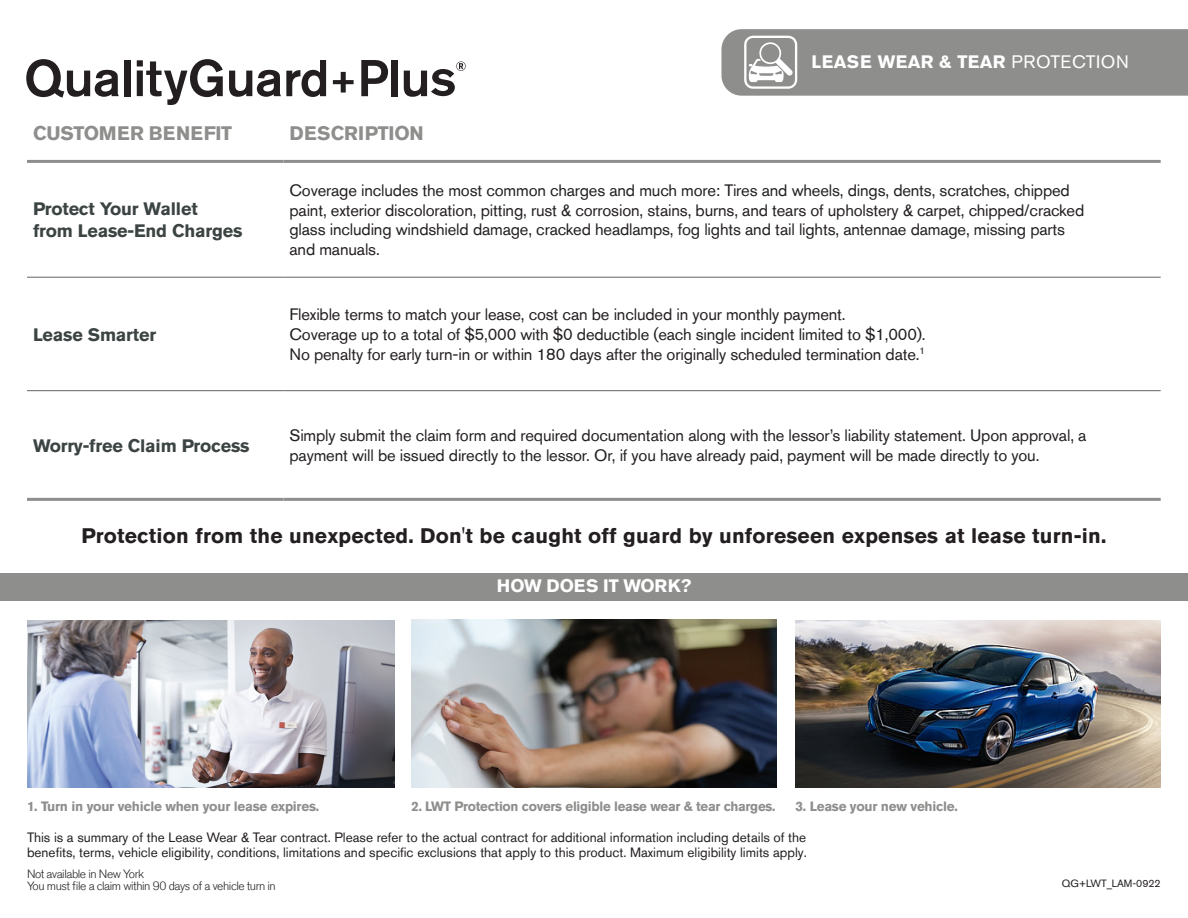
<style>
.page{position:relative;width:1188px;height:918px;background:#fff}
.page>*{position:absolute;margin:0;border:0;box-sizing:border-box;transform-origin:0 0}
.t1{font:700 21px "Nissan AG";letter-spacing:.01em;color:#231f20}
.t2{font:700 19.5px "Nissan AG";color:#8e8e8d}
.Benefit_Title{font:700 18px "Nissan AG";letter-spacing:-.01em;color:#3c4343}
.white_subhead{font:700 18px "Nissan AG";letter-spacing:.02em;color:#fff}
.white_subhead-2{font:700 18px "Nissan AG";letter-spacing:-.01em;color:#fff}
.body{font:16.5px "Nissan AG";letter-spacing:-.01em;color:#231f20}
.sub_info{font:13.5px "Nissan AG";color:#231f20}
.sub_info-2{font:700 13.5px "Nissan AG";letter-spacing:-.02em;color:#8e8e8d}
.Benefit_Title-2{font:300 12px "Nissan AG";letter-spacing:-.035em;color:#231f20}
.body-2{font:10.5px "Nissan AG";letter-spacing:-.01em;color:#231f20}
.s1{font-weight:400}
</style>
<div class="page">
<img style="left:796px;top:620px;width:365px;height:168px">
<img style="left:27px;top:620px;width:367px;height:168px">
<img style="left:412px;top:620px;width:364px;height:168px">
<svg style="left:721px;top:29px;width:467px;height:67px;background:#939392"></svg>
<svg style="left:26px;top:59px;width:93px;height:39px"></svg>
<div style="left:124px;top:60px;width:6px;height:36px;background:#231f20"></div>
<svg style="left:229px;top:60px;width:97px;height:37px"></svg>
<svg style="left:333px;top:72px;width:21px;height:21px"></svg>
<svg style="left:361px;top:60px;width:27px;height:36px"></svg>
<div style="left:392px;top:60px;width:6px;height:36px;background:#231f20"></div>
<svg style="left:404px;top:61px;width:62px;height:36px"></svg>
<svg style="left:137px;top:59px;width:86px;height:46px"></svg>
<hr style="left:27px;top:160px;width:257px;height:3px;background:#8e8e8d">
<hr style="left:284px;top:160px;width:877px;height:3px;background:#8e8e8d">
<hr style="left:27px;top:277px;width:257px;height:1px;background:#606569">
<hr style="left:284px;top:277px;width:877px;height:1px;background:#606569">
<hr style="left:27px;top:390px;width:257px;height:1px;background:#606569">
<hr style="left:284px;top:390px;width:877px;height:1px;background:#606569">
<hr style="left:27px;top:498px;width:257px;height:3px;background:#8e8e8d">
<hr style="left:284px;top:498px;width:877px;height:3px;background:#8e8e8d">
<div style="left:0;top:573px;width:1188px;height:28px;background:#8e8e8d"></div>
<p class="t2" style="left:33px;top:120px;width:201px">CUSTOMER BENEFIT</p>
<p class="t2" style="left:290px;top:120px;width:136px">DESCRIPTION</p>
<p class="white_subhead" style="left:812px;top:50px;width:319px">LEASE WEAR &amp; TEAR <span class="s1">PROTECTION</span></p>
<p class="Benefit_Title" style="left:33px;top:197px;width:166px">Protect Your Wallet</p>
<p class="Benefit_Title" style="left:33px;top:219px;width:211px">from Lease-End Charges</p>
<p class="Benefit_Title" style="left:33px;top:323px;width:125px">Lease Smarter</p>
<p class="Benefit_Title" style="left:33px;top:434px;width:218px">Worry-free Claim Process</p>
<p class="body" style="left:290px;top:179px;width:782px">Coverage includes the most common charges and much more: Tires and wheels, dings, dents, scratches, chipped</p>
<p class="body" style="left:290px;top:199px;width:796px">paint, exterior discoloration, pitting, rust &amp; corrosion, stains, burns, and tears of upholstery &amp; carpet, chipped/cracked</p>
<p class="body" style="left:290px;top:219px;width:777px">glass including windshield damage, cracked headlamps, fog lights and tail lights, antennae damage, missing parts</p>
<p class="body" style="left:290px;top:239px;width:92px">and manuals.</p>
<p class="body" style="left:290px;top:304px;width:558px">Flexible terms to match your lease, cost can be included in your monthly payment.</p>
<p class="body" style="left:290px;top:324px;width:638px">Coverage up to a total of $5,000 with $0 deductible (each single incident limited to $1,000).</p>
<p class="body" style="left:290px;top:343px;width:637px">No penalty for early turn-in or within 180 days after the originally scheduled termination date.<sup>1</sup></p>
<p class="body" style="left:290px;top:425px;width:799px">Simply submit the claim form and required documentation along with the lessor’s liability statement. Upon approval, a</p>
<p class="body" style="left:290px;top:445px;width:751px">payment will be issued directly to the lessor. Or, if you have already paid, payment will be made directly to you.</p>
<p class="t1" style="left:82px;top:522px;width:1026px">Protection from the unexpected. Don't be caught off guard by unforeseen expenses at lease turn-in.</p>
<p class="white_subhead-2" style="left:497px;top:574px;width:196px">HOW DOES IT WORK?</p>
<p class="sub_info-2" style="left:27px;top:797px;width:294px">1. Turn in your vehicle when your lease expires.</p>
<p class="sub_info-2" style="left:412px;top:797px;width:365px">2. LWT Protection covers eligible lease wear &amp; tear charges.</p>
<p class="sub_info-2" style="left:796px;top:797px;width:164px">3. Lease your new vehicle.</p>
<p class="sub_info" style="left:27px;top:828px;width:781px">This is a summary of the Lease Wear &amp; Tear contract. Please refer to the actual contract for additional information including details of the</p>
<p class="sub_info" style="left:27px;top:843px;width:781px">benefits, terms, vehicle eligibility, conditions, limitations and specific exclusions that apply to this product. Maximum eligibility limits apply.</p>
<p class="Benefit_Title-2" style="left:27px;top:866px;width:119px">Not available in New York</p>
<p class="Benefit_Title-2" style="left:27px;top:878px;width:250px">You must file a claim within 90 days of a vehicle turn in</p>
<p class="body-2" style="left:1062px;top:876px;width:100px">QG+LWT_LAM-0922</p>
</div>
